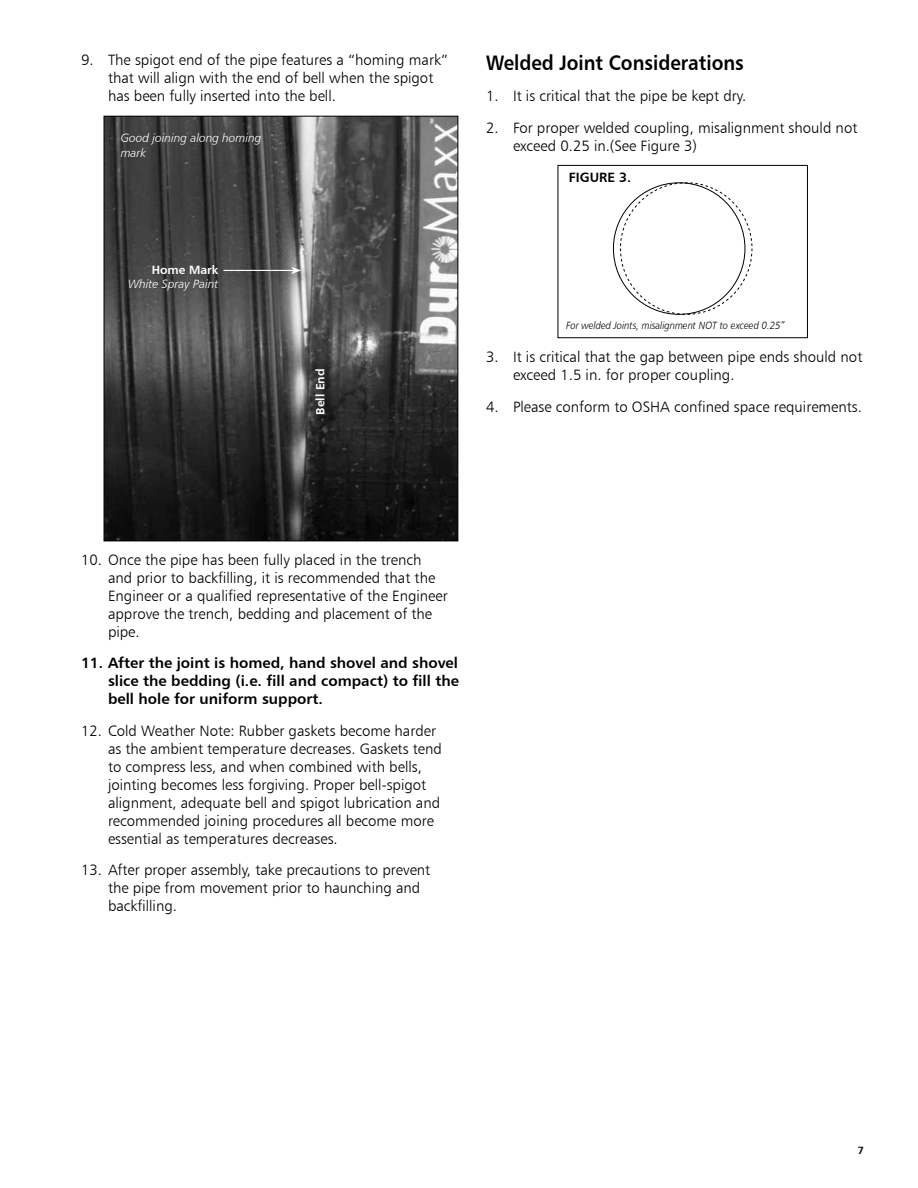
<style>
.page{position:relative;width:918px;height:1188px;background:#fff}
.page>*{position:absolute;margin:0;border:0;box-sizing:border-box;transform-origin:0 0}
.t1{font:21px "Humanist 777 BT Bold B";color:#000;scale:.9 1}
.t2{font:15px/18px "Humanist 777 BT Light B";color:#000}
.t3{font:15px/18px "Humanist 777 BT Bold B";color:#000;text-align:justify}
.t4{font:13.5px "Humanist 777 BT Bold B";color:#000}
.t5{font:12px/14.4px "Humanist 777 BT Light Italic B";color:#fff}
.t6{font:12px "Humanist 777 BT Bold B";color:#fff}
.t7{font:10.5px "Humanist 777 BT Light Italic B";color:#000;scale:.91 1}
.t8{font:10.5px "Humanist 777 BT Bold B";color:#000}
</style>
<div class="page">
<img style="left:106px;top:118px;width:350px;height:421px">
<div style="left:104px;top:116px;width:354px;height:425px;border:1px solid #000"></div>
<div style="left:221px;top:264px;width:92px;height:22px;background:#000;opacity:.6"></div>
<hr style="left:224px;top:270px;width:70px;height:1px;background:#fff">
<svg style="left:291px;top:267px;width:10px;height:7px"></svg>
<div style="left:317px;top:371px;width:25px;height:60px;background:#000;opacity:.6"></div>
<div style="left:558px;top:165px;width:250px;height:173px;border:1px solid #000"></div>
<p class="t2" style="left:108px;top:51px;width:342px;text-indent:-27px">9. The spigot end of the pipe features a “homing mark” that will align with the end of bell when the spigot has been fully inserted into the bell.</p>
<p class="t5" style="left:121px;top:131px;width:142px">Good joining along homing mark</p>
<p class="t6" style="left:152px;top:262px;width:68px">Home Mark</p>
<p class="t5" style="left:128px;top:277px;width:92px">White Spray Paint</p>
<p class="t6" style="left:313px;top:415px;width:48px;rotate:-90deg">Bell End</p>
<h1 class="t1" style="left:486px;top:49px;width:288px">Welded Joint Considerations</h1>
<p class="t2" style="left:486px;top:87px;width:262px">1. It is critical that the pipe be kept dry.</p>
<p class="t2" style="left:513px;top:119px;width:346px;text-indent:-27px">2. For proper welded coupling, misalignment should not exceed 0.25 in.(See Figure 3)</p>
<p class="t4" style="left:569px;top:169px;width:64px">FIGURE 3.</p>
<p class="t7" style="left:566px;top:318px;width:242px">For welded Joints, misalignment NOT to exceed 0.25”</p>
<p class="t2" style="left:513px;top:348px;width:351px;text-indent:-27px">3. It is critical that the gap between pipe ends should not exceed 1.5 in. for proper coupling.</p>
<p class="t2" style="left:486px;top:398px;width:378px">4. Please conform to OSHA confined space requirements.</p>
<p class="t2" style="left:108px;top:550px;width:341px;text-indent:-27px">10. Once the pipe has been fully placed in the trench and prior to backfilling, it is recommended that the Engineer or a qualified representative of the Engineer approve the trench, bedding and placement of the pipe.</p>
<p class="t3" style="left:108px;top:654px;width:353px;text-indent:-27px">11. After the joint is homed, hand shovel and shovel slice the bedding (i.e. fill and compact) to fill the bell hole for uniform support.</p>
<p class="t2" style="left:108px;top:721px;width:335px;text-indent:-27px">12. Cold Weather Note: Rubber gaskets become harder as the ambient temperature decreases. Gaskets tend to compress less, and when combined with bells, jointing becomes less forgiving. Proper bell-spigot alignment, adequate bell and spigot lubrication and recommended joining procedures all become more essential as temperatures decreases.</p>
<p class="t2" style="left:108px;top:861px;width:324px;text-indent:-27px">13. After proper assembly, take precautions to prevent the pipe from movement prior to haunching and backfilling.</p>
<p class="t8" style="left:858px;top:1144px;width:8px">7</p>
</div>
